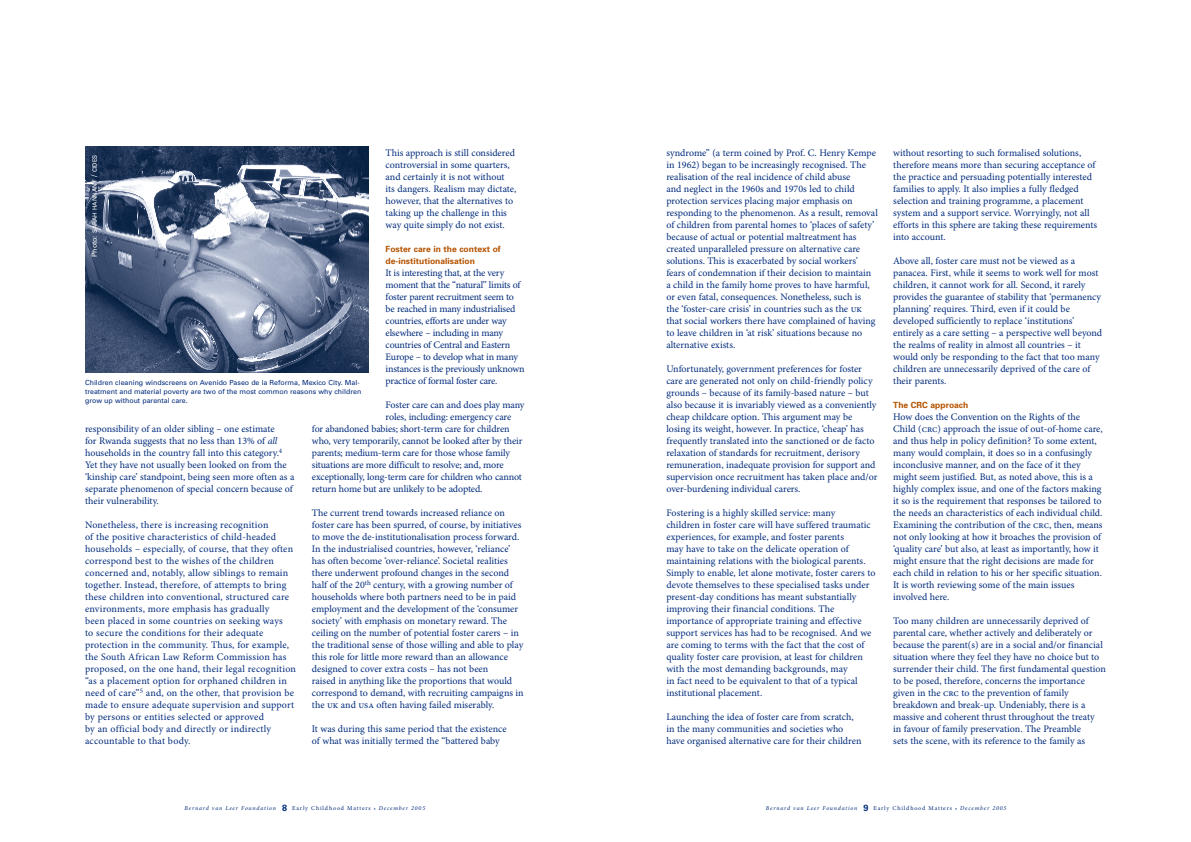
<style>
.page{position:relative;width:1191px;height:842px;background:#fff}
.page>*{position:absolute;margin:0;border:0;box-sizing:border-box;transform-origin:0 0}
._6__Body{font:10px/12px "Minion Pro";color:#002b7c}
._6__Body-2{font:10px/12px "Minion Pro";letter-spacing:.02em;color:#002b7c}
._6__Body-3{font:10px/12px "Minion Pro";letter-spacing:-.02em;color:#002b7c}
._6__Body-4{font:700 8.5px/12px "Univers";color:#b55300}
._5__Subheading{font:700 8.5px "Univers";color:#b55300}
._7_Fotocredit_small_caps_1pt_groter_beh__{font:7px/9px "Univers";color:#002b7c}
.t1{font:italic 6px "Minion Pro";letter-spacing:.135em;color:#002b7c}
.Photocredit{font:6px "Univers";color:#fff}
.s1{font-size:7px}
.s2{font-size:8px}
.s3{font-style:italic}
.s4{font-family:"Univers";font-weight:700;font-style:normal;font-size:9px}
.s5{font-style:normal}
.s6{font-size:5px}
</style>
<div class="page">
<img style="left:85px;top:146px;width:284px;height:227px">
<p class="_6__Body" style="left:386px;top:147px;width:132px">This approach is still considered controversial in some quarters, and certainly it is not without its dangers. Realism may dictate, however, that the alternatives to taking up the challenge in this way quite simply do not exist.</p>
<p class="_6__Body-4" style="left:386px;top:243px;width:117px">Foster care in the context of de-institutionalisation</p>
<p class="_6__Body-3" style="left:386px;top:267px;width:140px">It is interesting that, at the very moment that the “natural” limits of foster parent recruitment seem to be reached in many industrialised countries, efforts are under way elsewhere – including in many countries of Central and Eastern Europe – to develop what in many instances is the previously unknown practice of formal foster care.</p>
<p class="_6__Body" style="left:386px;top:399px;width:140px">Foster care can and does play many</p>
<p class="_6__Body" style="left:386px;top:411px;width:127px">roles, including: emergency care</p>
<p class="_6__Body" style="left:312px;top:423px;width:199px">for abandoned babies; short-term care for children</p>
<p class="_6__Body" style="left:312px;top:435px;width:212px">who, very temporarily, cannot be looked after by their</p>
<p class="_6__Body" style="left:312px;top:447px;width:200px">parents; medium-term care for those whose family</p>
<p class="_6__Body-3" style="left:312px;top:459px;width:193px">situations are more difficult to resolve; and, more</p>
<p class="_6__Body" style="left:312px;top:471px;width:211px">exceptionally, long-term care for children who cannot</p>
<p class="_6__Body" style="left:312px;top:483px;width:172px">return home but are unlikely to be adopted.</p>
<p class="_6__Body" style="left:312px;top:507px;width:213px">The current trend towards increased reliance on foster care has been spurred, of course, by initiatives to move the de-institutionalisation process forward.<br>In the industrialised countries, however, ‘reliance’ has often become ‘over-reliance’. Societal realities there underwent profound changes in the second half of the 20<sup>th</sup> century, with a growing number of households where both partners need to be in paid employment and the development of the ‘consumer society’ with emphasis on monetary reward. The ceiling on the number of potential foster carers – in the traditional sense of those willing and able to play this role for little more reward than an allowance designed to cover extra costs – has not been<br>raised in anything like the proportions that would correspond to demand, with recruiting campaigns in the uk and usa often having failed miserably.</p>
<p class="_6__Body" style="left:312px;top:723px;width:196px">It was during this same period that the existence of what was initially termed the “battered baby</p>
<p class="Photocredit" style="left:91px;top:257px;width:104px;rotate:-90deg"><span class="s1">Photo:</span> SARAH HANNANT <span class="s2">/</span> CIDES</p>
<p class="_7_Fotocredit_small_caps_1pt_groter_beh__" style="left:85px;top:378px;width:278px">Children cleaning windscreens on Avenido Paseo de la Reforma, Mexico City. Mal&shy;treatment and material poverty are two of the most common reasons why children grow up without parental care.</p>
<p class="_6__Body" style="left:85px;top:423px;width:211px">responsibility of an older sibling – one estimate<br>for Rwanda suggests that no less than 13% of <span class="s3">all </span>households in the country fall into this category.<sup>4<br></sup>Yet they have not usually been looked on from the ‘kinship care’ standpoint, being seen more often as a separate phenomenon of special concern because of their vulnerability.</p>
<p class="_6__Body-2" style="left:85px;top:519px;width:212px">Nonetheless, there is increasing recognition<br>of the positive characteristics of child-headed households – especially, of course, that they often correspond best to the wishes of the children concerned and, notably, allow siblings to remain together. Instead, therefore, of attempts to bring these children into conventional, structured care environments, more emphasis has gradually<br>been placed in some countries on seeking ways<br>to secure the conditions for their adequate protection in the community. Thus, for example, the South African Law Reform Commission has proposed, on the one hand, their legal recognition “as a placement option for orphaned children in need of care”<sup>5</sup> and, on the other, that provision be made to ensure adequate supervision and support by persons or entities selected or approved<br>by an official body and directly or indirectly accountable to that body.</p>
<p class="_6__Body" style="left:666px;top:147px;width:213px">syndrome” (a term coined by Prof. C. Henry Kempe in 1962) began to be increasingly recognised. The realisation of the real incidence of child abuse<br>and neglect in the 1960s and 1970s led to child protection services placing major emphasis on responding to the phenomenon. As a result, removal of children from parental homes to ‘places of safety’ because of actual or potential maltreatment has created unparalleled pressure on alternative care solutions. This is exacerbated by social workers’ fears of condemnation if their decision to maintain a child in the family home proves to have harmful, or even fatal, consequences. Nonetheless, such is<br>the ‘foster-care crisis’ in countries such as the uk that social workers there have complained of having to leave children in ‘at risk’ situations because no alternative exists.</p>
<p class="_6__Body" style="left:666px;top:363px;width:213px">Unfortunately, government preferences for foster care are generated not only on child-friendly policy grounds – because of its family-based nature – but also because it is invariably viewed as a conveniently cheap childcare option. This argument may be losing its weight, however. In practice, ‘cheap’ has frequently translated into the sanctioned or de facto relaxation of standards for recruitment, derisory remuneration, inadequate provision for support and supervision once recruitment has taken place and/or over-burdening individual carers.</p>
<p class="_6__Body" style="left:666px;top:507px;width:211px">Fostering is a highly skilled service: many<br>children in foster care will have suffered traumatic experiences, for example, and foster parents<br>may have to take on the delicate operation of maintaining relations with the biological parents.<br>Simply to enable, let alone motivate, foster carers to devote themselves to these specialised tasks under present-day conditions has meant substantially improving their financial conditions. The importance of appropriate training and effective support services has had to be recognised. And we are coming to terms with the fact that the cost of quality foster care provision, at least for children with the most demanding backgrounds, may<br>in fact need to be equivalent to that of a typical institutional placement.</p>
<p class="_6__Body" style="left:666px;top:711px;width:197px">Launching the idea of foster care from scratch, in the many communities and societies who have organised alternative care for their children</p>
<p class="_6__Body" style="left:893px;top:147px;width:205px">without resorting to such formalised solutions, therefore means more than securing acceptance of the practice and persuading potentially interested families to apply. It also implies a fully fledged selection and training programme, a placement system and a support service. Worryingly, not all efforts in this sphere are taking these requirements into account.</p>
<p class="_6__Body" style="left:893px;top:255px;width:210px">Above all, foster care must not be viewed as a panacea. First, while it seems to work well for most children, it cannot work for all. Second, it rarely provides the guarantee of stability that ‘permanency planning’ requires. Third, even if it could be developed sufficiently to replace ‘institutions’ entirely as a care setting – a perspective well beyond the realms of reality in almost all countries – it would only be responding to the fact that too many children are unnecessarily deprived of the care of their parents.</p>
<p class="_5__Subheading" style="left:893px;top:400px;width:77px">The CRC approach</p>
<p class="_6__Body" style="left:893px;top:411px;width:211px">How does the Convention on the Rights of the Child (crc) approach the issue of out-of-home care, and thus help in policy definition? To some extent, many would complain, it does so in a confusingly inconclusive manner, and on the face of it they might seem justified. But, as noted above, this is a highly complex issue, and one of the factors making it so is the requirement that responses be tailored to the needs an characteristics of each individual child.<br>Examining the contribution of the crc, then, means not only looking at how it broaches the provision of ‘quality care’ but also, at least as importantly, how it might ensure that the right decisions are made for each child in relation to his or her specific situation.<br>It is worth reviewing some of the main issues involved here.</p>
<p class="_6__Body" style="left:893px;top:615px;width:214px">Too many children are unnecessarily deprived of parental care, whether actively and deliberately or because the parent(s) are in a social and/or financial situation where they feel they have no choice but to surrender their child. The first fundamental question to be posed, therefore, concerns the importance given in the crc to the prevention of family breakdown and break-up. Undeniably, there is a massive and coherent thrust throughout the treaty<br>in favour of family preservation. The Preamble<br>sets the scene, with its reference to the family as</p>
<p class="t1" style="left:184px;top:804px;width:242px">Bernard van Leer Foundation <span class="s4">8</span> <span class="s5">Early Childhood Matters</span> <span class="s6">•</span> December 2005</p>
<p class="t1" style="left:766px;top:804px;width:242px">Bernard van Leer Foundation <span class="s4">9</span> <span class="s5">Early Childhood Matters</span> <span class="s6">•</span> December 2005</p>
</div>
